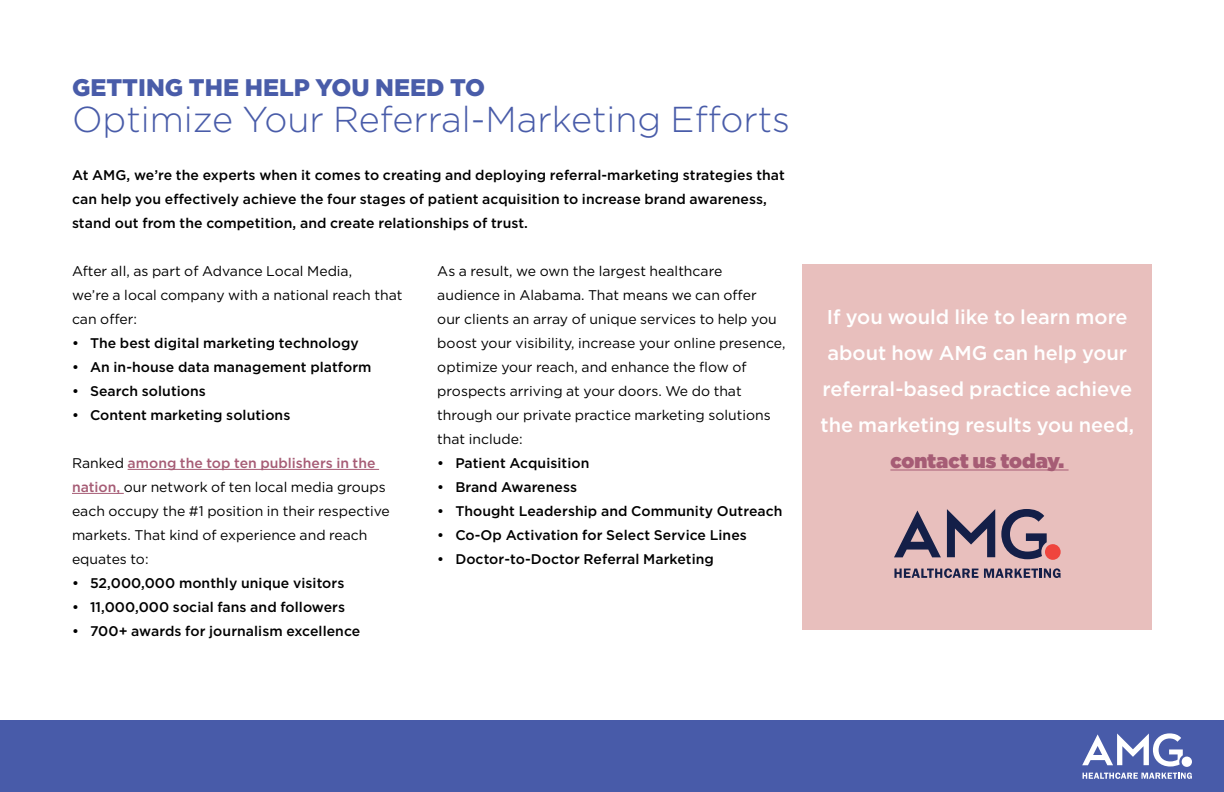
<style>
.page{position:relative;width:1224px;height:792px;background:#fff}
.page>*{position:absolute;margin:0;border:0;box-sizing:border-box;transform-origin:0 0}
.t1{font:300 36px "Gotham";color:#495ca9}
.t2{font:900 24px "Gotham";color:#495ca9}
.t3{font:500 20px/36px "Gotham";color:#fff;text-align:center}
.t4{font:900 20px "Gotham";color:#a65c75}
.t5{font:500 14px/24px "Gotham";letter-spacing:.005em;color:#000}
.t6{font:14px/24px "Gotham";color:#000}
.s1{font-weight:500;color:#a65c75}
</style>
<div class="page">
<div style="left:0;top:720px;width:1224px;height:72px;background:#485ba9"></div>
<svg style="left:1082px;top:733px;width:110px;height:34px"></svg>
<svg style="left:1083px;top:773px;width:109px;height:6px"></svg>
<div style="left:803px;top:264px;width:349px;height:366px;background:#e8bfbd"></div>
<hr style="left:128px;top:469px;width:251px;height:1px;background:#a65c75">
<hr style="left:72px;top:493px;width:52px;height:1px;background:#a65c75">
<hr style="left:890px;top:470px;width:179px;height:1px;background:#a65c75">
<svg style="left:947px;top:509px;width:48px;height:48px"></svg>
<svg style="left:894px;top:510px;width:47px;height:47px"></svg>
<svg style="left:1001px;top:509px;width:60px;height:51px"></svg>
<svg style="left:894px;top:568px;width:84px;height:10px"></svg>
<svg style="left:984px;top:568px;width:77px;height:10px"></svg>
<h2 class="t2" style="left:72px;top:71px;width:415px">GETTING THE HELP YOU NEED TO</h2>
<h1 class="t1" style="left:72px;top:97px;width:720px">Optimize Your Referral-Marketing Efforts</h1>
<p class="t5" style="left:72px;top:163px;width:714px">At AMG, we’re the experts when it comes to creating and deploying referral-marketing strategies that can help you effectively achieve the four stages of patient acquisition to increase brand awareness, stand out from the competition, and create relationships of trust.</p>
<p class="t6" style="left:437px;top:259px;width:350px">As a result, we own the largest healthcare audience in Alabama. That means we can offer<br>our clients an array of unique services to help you boost your visibility, increase your online presence, optimize your reach, and enhance the flow of prospects arriving at your doors. We do that through our private practice marketing solutions that include:</p>
<p class="t5" style="left:437px;top:451px;width:154px">• Patient Acquisition</p>
<p class="t5" style="left:437px;top:475px;width:141px">• Brand Awareness</p>
<p class="t5" style="left:437px;top:499px;width:347px">• Thought Leadership and Community Outreach</p>
<p class="t5" style="left:437px;top:523px;width:311px">• Co-Op Activation for Select Service Lines</p>
<p class="t5" style="left:437px;top:547px;width:278px">• Doctor-to-Doctor Referral Marketing</p>
<p class="t6" style="left:72px;top:259px;width:332px">After all, as part of Advance Local Media,<br>we’re a local company with a national reach that can offer:</p>
<p class="t5" style="left:72px;top:331px;width:288px">• The best digital marketing technology</p>
<p class="t5" style="left:72px;top:355px;width:301px">• An in-house data management platform</p>
<p class="t5" style="left:72px;top:379px;width:136px">• Search solutions</p>
<p class="t5" style="left:72px;top:403px;width:220px">• Content marketing solutions</p>
<p class="t6" style="left:72px;top:451px;width:319px">Ranked <span class="s1">among the top ten publishers in the nation,</span> our network of ten local media groups each occupy the #1 position in their respective markets. That kind of experience and reach equates to:</p>
<p class="t5" style="left:72px;top:571px;width:274px">• 52,000,000 monthly unique visitors</p>
<p class="t5" style="left:72px;top:595px;width:275px">• 11,000,000 social fans and followers</p>
<p class="t5" style="left:72px;top:619px;width:290px">• 700+ awards for journalism excellence</p>
<h3 class="t3" style="left:820px;top:299px;width:315px">If you would like to learn more about how AMG can help your referral-based practice achieve the marketing results you need,</h3>
<h3 class="t4" style="left:890px;top:447px;width:175px">contact us today.</h3>
</div>
